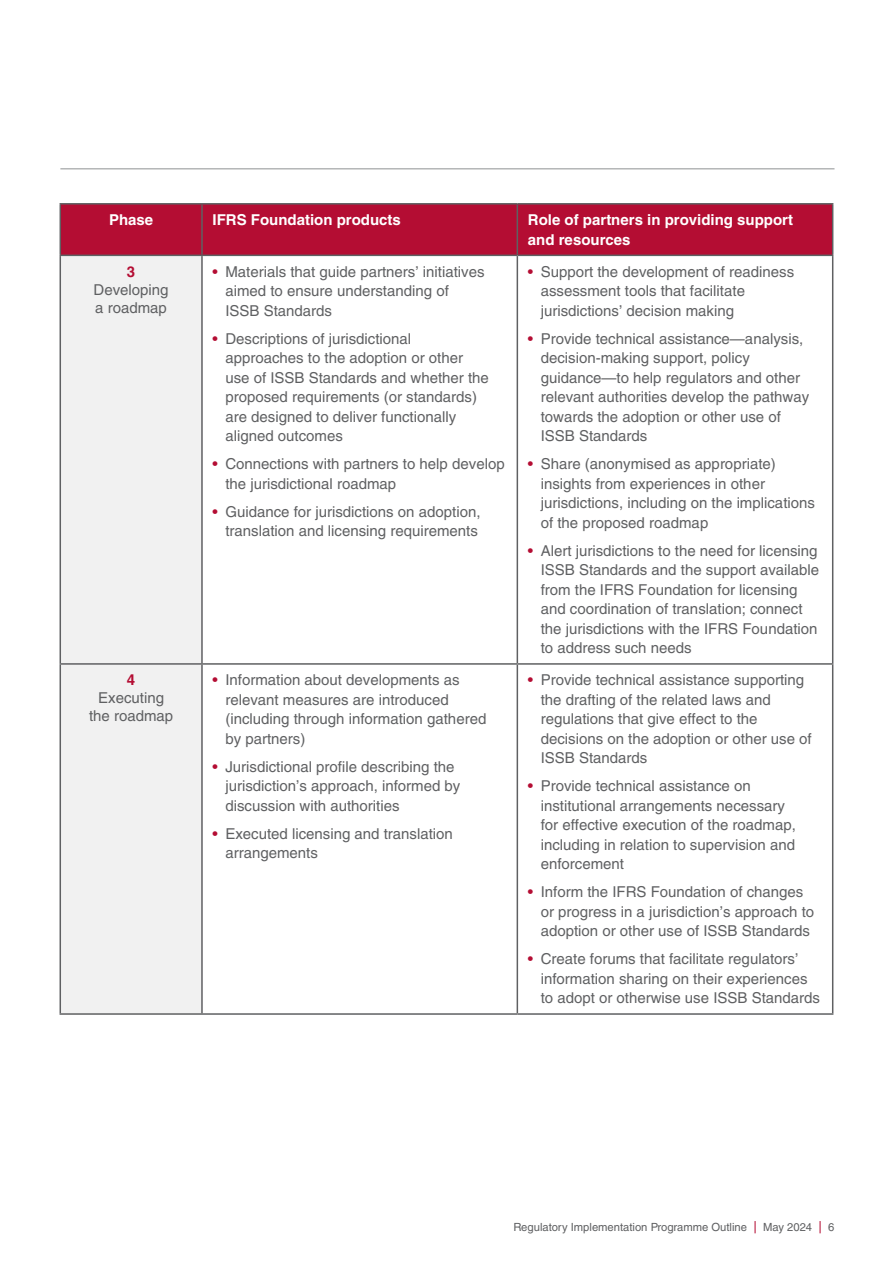
<style>
.page{position:relative;width:893px;height:1263px;background:#fff}
.page>*{position:absolute;margin:0;border:0;box-sizing:border-box;transform-origin:0 0}
.t1{font:15px/19.5px "Helvetica LT Std";color:#5f6062}
.t2{font:700 15px/19.5px "Helvetica LT Std";color:#fff}
.t3{font:700 15px "Helvetica LT Std";color:#b40d33}
.t4{font:11.25px "Helvetica LT Std";color:#5f6062}
.s1{color:#b40d33}
.s2{font-size:16.2px;color:#b40d33}
</style>
<div class="page">
<hr style="left:60px;top:168px;width:774px;height:2px;background:#b4b6b7">
<div style="left:61px;top:205px;width:771px;height:50px;background:#b40d33"></div>
<div style="left:61px;top:256px;width:140px;height:757px;background:#f1f1f1"></div>
<svg style="left:203px;top:256px;width:629px;height:757px"></svg>
<hr style="left:60px;top:203px;width:142px;height:2px;background:#5f6062">
<hr style="left:60px;top:205px;width:1px;height:50px;background:#5f6062">
<hr style="left:202px;top:203px;width:315px;height:2px;background:#5f6062">
<hr style="left:201px;top:205px;width:2px;height:50px;background:#5f6062">
<hr style="left:517px;top:203px;width:316px;height:2px;background:#5f6062">
<hr style="left:517px;top:205px;width:1px;height:50px;background:#5f6062">
<hr style="left:832px;top:205px;width:1px;height:50px;background:#5f6062">
<hr style="left:60px;top:255px;width:142px;height:1px;background:#5f6062">
<hr style="left:60px;top:256px;width:1px;height:407px;background:#5f6062">
<hr style="left:202px;top:255px;width:315px;height:1px;background:#5f6062">
<hr style="left:201px;top:256px;width:2px;height:407px;background:#5f6062">
<hr style="left:517px;top:255px;width:316px;height:1px;background:#5f6062">
<hr style="left:517px;top:256px;width:1px;height:407px;background:#5f6062">
<hr style="left:832px;top:256px;width:1px;height:407px;background:#5f6062">
<hr style="left:60px;top:663px;width:142px;height:2px;background:#5f6062">
<hr style="left:60px;top:665px;width:1px;height:348px;background:#5f6062">
<hr style="left:202px;top:663px;width:315px;height:2px;background:#5f6062">
<hr style="left:201px;top:665px;width:2px;height:348px;background:#5f6062">
<hr style="left:517px;top:663px;width:316px;height:2px;background:#5f6062">
<hr style="left:517px;top:665px;width:1px;height:348px;background:#5f6062">
<hr style="left:832px;top:665px;width:1px;height:348px;background:#5f6062">
<hr style="left:60px;top:1013px;width:142px;height:2px;background:#5f6062">
<hr style="left:202px;top:1013px;width:315px;height:2px;background:#5f6062">
<hr style="left:517px;top:1013px;width:316px;height:2px;background:#5f6062">
<p class="t2" style="left:109px;top:210px;width:46px">Phase</p>
<p class="t2" style="left:213px;top:210px;width:190px">IFRS Foundation products</p>
<p class="t2" style="left:528px;top:210px;width:267px">Role of partners in providing support and resources</p>
<p class="t3" style="left:127px;top:262px;width:10px">3</p>
<p class="t1" style="left:94px;top:280px;width:77px;line-height:18px">Developing a roadmap</p>
<p class="t1" style="left:541px;top:262px;width:255px;text-indent:-13px"><span class="s1">•</span> Support the development of readiness assessment tools that facilitate jurisdictions’ decision making</p>
<p class="t1" style="left:541px;top:329px;width:270px;text-indent:-13px"><span class="s1">•</span> Provide technical assistance—analysis, decision-making support, policy guidance—to help regulators and other relevant authorities develop the pathway towards the adoption or other use of ISSB Standards</p>
<p class="t1" style="left:541px;top:454px;width:276px;text-indent:-13px"><span class="s1">•</span> Share (anonymised as appropriate) insights from experiences in other jurisdictions, including on the implications of the proposed roadmap</p>
<p class="t1" style="left:541px;top:541px;width:280px;text-indent:-13px"><span class="s1">•</span> Alert jurisdictions to the need for licensing ISSB Standards and the support available from the IFRS Foundation for licensing and coordination of translation; connect the jurisdictions with the IFRS Foundation to address such needs</p>
<p class="t1" style="left:225px;top:262px;width:261px;text-indent:-13px"><span class="s1">•</span> Materials that guide partners’ initiatives aimed to ensure understanding of<br>ISSB Standards</p>
<p class="t1" style="left:225px;top:329px;width:265px;text-indent:-13px"><span class="s1">•</span> Descriptions of jurisdictional approaches to the adoption or other use of ISSB Standards and whether the proposed requirements (or standards) are designed to deliver functionally aligned outcomes</p>
<p class="t1" style="left:225px;top:454px;width:281px;text-indent:-13px"><span class="s1">•</span> Connections with partners to help develop the jurisdictional roadmap</p>
<p class="t1" style="left:213px;top:502px;width:269px;text-align:right"><span class="s1">•</span> Guidance for jurisdictions on adoption, translation and licensing requirements</p>
<p class="t3" style="left:127px;top:671px;width:10px">4</p>
<p class="t1" style="left:89px;top:689px;width:86px;line-height:18px;text-align:center">Executing the roadmap</p>
<p class="t1" style="left:225px;top:670px;width:262px;text-indent:-13px"><span class="s1">•</span> Information about developments as relevant measures are introduced (including through information gathered by partners)</p>
<p class="t1" style="left:225px;top:757px;width:237px;text-indent:-13px"><span class="s1">•</span> Jurisdictional profile describing the jurisdiction’s approach, informed by discussion with authorities</p>
<p class="t1" style="left:225px;top:824px;width:229px;text-indent:-13px"><span class="s1">•</span> Executed licensing and translation arrangements</p>
<p class="t1" style="left:541px;top:670px;width:272px;text-indent:-13px"><span class="s1">•</span> Provide technical assistance supporting the drafting of the related laws and regulations that give effect to the decisions on the adoption or other use of ISSB Standards</p>
<p class="t1" style="left:541px;top:776px;width:257px;text-indent:-13px"><span class="s1">•</span> Provide technical assistance on institutional arrangements necessary for effective execution of the roadmap, including in relation to supervision and enforcement</p>
<p class="t1" style="left:541px;top:882px;width:275px;text-indent:-13px"><span class="s1">•</span> Inform the IFRS Foundation of changes or progress in a jurisdiction’s approach to adoption or other use of ISSB Standards</p>
<p class="t1" style="left:541px;top:949px;width:281px;text-indent:-13px"><span class="s1">•</span> Create forums that facilitate regulators’ information sharing on their experiences to adopt or otherwise use ISSB Standards</p>
<p class="t4" style="left:513px;top:1221px;width:323px">Regulatory Implementation Programme Outline <span class="s2">|</span> May 2024 <span class="s2">|</span> 6</p>
</div>
